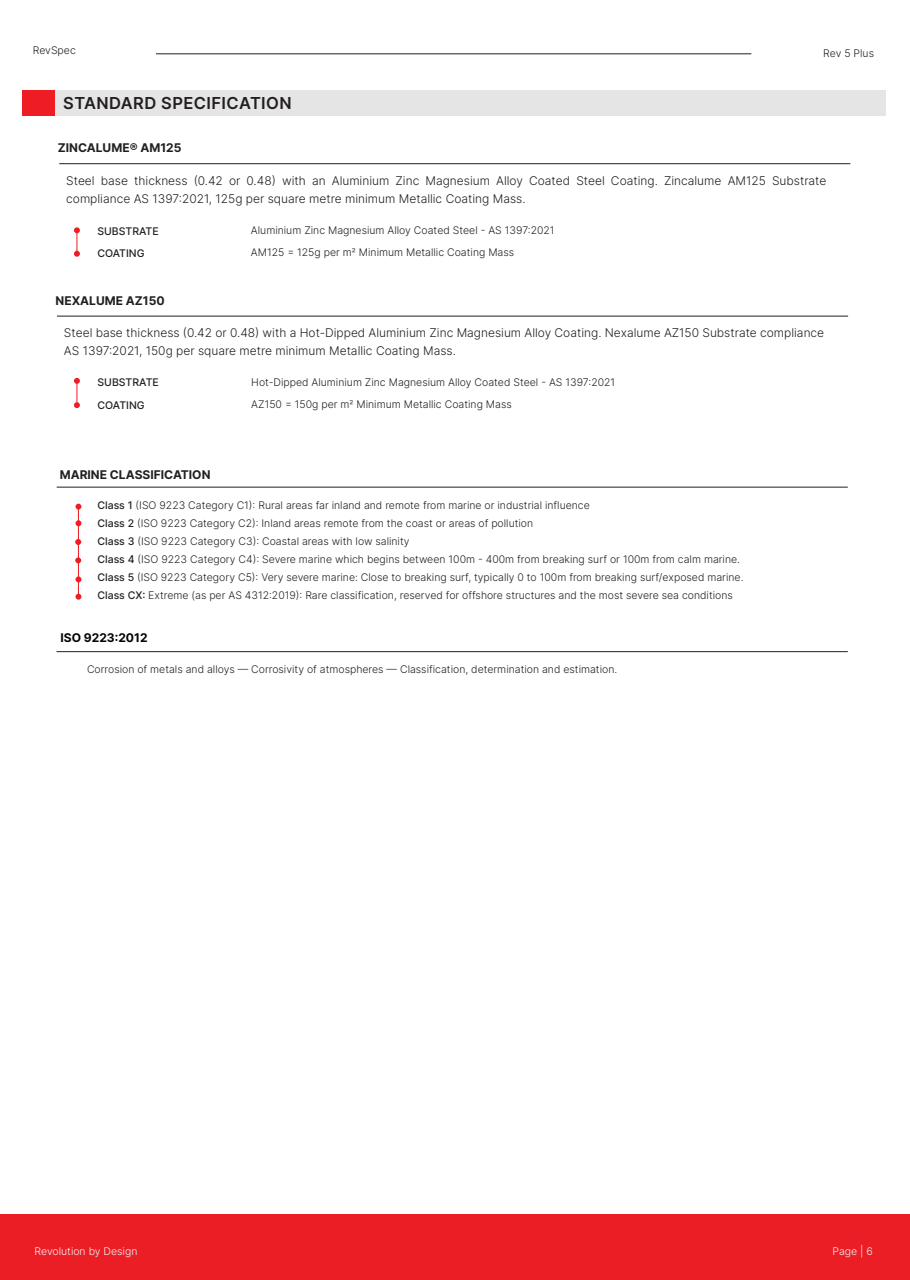
<style>
.page{position:relative;width:910px;height:1280px;background:#fff}
.page>*{position:absolute;margin:0;border:0;box-sizing:border-box;transform-origin:0 0}
.t1{font:600 16.5px "Inter";letter-spacing:.025em;color:#231f20}
.t2{font:300 12px/18px "Inter";color:#231f20}
.t3{font:700 12px "Inter";color:#231f20}
.t4{font:700 12px "Inter";color:#040503}
.t5{font:300 10.5px/18px "Inter";color:#231f20}
.t6{font:500 10.5px/22.5px "Inter";color:#231f20}
.t7{font:300 10.5px "Inter";color:#f2f3f4}
.s1{font-weight:500}
</style>
<div class="page">
<hr style="left:78px;top:505px;width:1px;height:94px;background:#ee1d23">
<svg style="left:76px;top:504px;width:5px;height:6px"></svg>
<svg style="left:76px;top:576px;width:5px;height:6px"></svg>
<svg style="left:76px;top:520px;width:5px;height:6px"></svg>
<svg style="left:75px;top:557px;width:6px;height:6px"></svg>
<svg style="left:75px;top:539px;width:6px;height:6px"></svg>
<hr style="left:57px;top:651px;width:791px;height:1px;background:#231f20">
<svg style="left:76px;top:594px;width:5px;height:6px"></svg>
<svg style="left:74px;top:227px;width:6px;height:30px"></svg>
<hr style="left:59px;top:163px;width:791px;height:1px;background:#231f20">
<hr style="left:57px;top:316px;width:791px;height:1px;background:#231f20">
<svg style="left:74px;top:378px;width:6px;height:30px"></svg>
<hr style="left:57px;top:487px;width:791px;height:1px;background:#231f20">
<div style="left:25px;top:90px;width:861px;height:26px;background:#e5e5e5"></div>
<div style="left:23px;top:90px;width:32px;height:25px;background:#ee1d23"></div>
<div style="left:0;top:1215px;width:910px;height:65px;background:#eb1e26"></div>
<hr style="left:156px;top:54px;width:595px;height:1px;background:#231f20">
<p class="t5" style="left:33px;top:41px;width:45px">RevSpec</p>
<p class="t5" style="left:823px;top:44px;width:52px">Rev 5 Plus</p>
<h1 class="t1" style="left:63px;top:91px;width:230px">STANDARD SPECIFICATION</h1>
<h1 class="t1" style="left:80px;top:92px;width:246px">NON-CYCLONIC SPAN TABLE</h1>
<p class="t3" style="left:58px;top:139px;width:125px">ZINCALUME® AM125</p>
<p class="t2" style="left:66px;top:171px;width:762px">Steel base thickness (0.42 or 0.48) with an Aluminium Zinc Magnesium Alloy Coated Steel Coating. Zincalume AM125 Substrate compliance AS 1397:2021, 125g per square metre minimum Metallic Coating Mass.</p>
<p class="t6" style="left:97px;top:219px;width:63px">SUBSTRATE<br>COATING</p>
<p class="t5" style="left:251px;top:218px;width:305px;line-height:22.5px">Aluminium Zinc Magnesium Alloy Coated Steel - AS 1397:2021<br>AM125 = 125g per m2 Minimum Metallic Coating Mass</p>
<p class="t3" style="left:56px;top:291px;width:111px">NEXALUME AZ150</p>
<p class="t2" style="left:64px;top:324px;width:762px">Steel base thickness (0.42 or 0.48) with a Hot-Dipped Aluminium Zinc Magnesium Alloy Coating. Nexalume AZ150 Substrate compliance<br>AS 1397:2021, 150g per square metre minimum Metallic Coating Mass.</p>
<p class="t6" style="left:98px;top:371px;width:63px">SUBSTRATE<br>COATING</p>
<p class="t5" style="left:251px;top:371px;width:365px;line-height:22.5px">Hot-Dipped Aluminium Zinc Magnesium Alloy Coated Steel - AS 1397:2021<br>AZ150 = 150g per m2 Minimum Metallic Coating Mass</p>
<p class="t3" style="left:60px;top:465px;width:152px">MARINE CLASSIFICATION</p>
<p class="t5" style="left:97px;top:496px;width:648px"><span class="s1">Class 1</span> (ISO 9223 Category C1): Rural areas far inland and remote from marine or industrial influence<br><span class="s1">Class 2</span> (ISO 9223 Category C2): Inland areas remote from the coast or areas of pollution<br><span class="s1">Class 3</span> (ISO 9223 Category C3): Coastal areas with low salinity<br><span class="s1">Class 4</span> (ISO 9223 Category C4): Severe marine which begins between 100m - 400m from breaking surf or 100m from calm marine.<br><span class="s1">Class 5</span> (ISO 9223 Category C5): Very severe marine: Close to breaking surf, typically 0 to 100m from breaking surf/exposed marine.<br><span class="s1">Class CX:</span> Extreme (as per AS 4312:2019): Rare classification, reserved for offshore structures and the most severe sea conditions</p>
<p class="t4" style="left:60px;top:628px;width:89px">ISO 9223:2012</p>
<p class="t5" style="left:87px;top:660px;width:532px">Corrosion of metals and alloys — Corrosivity of atmospheres — Classification, determination and estimation.</p>
<p class="t7" style="left:35px;top:1243px;width:104px">Revolution by Design</p>
<p class="t7" style="left:832px;top:1243px;width:42px">Page | 6</p>
</div>
